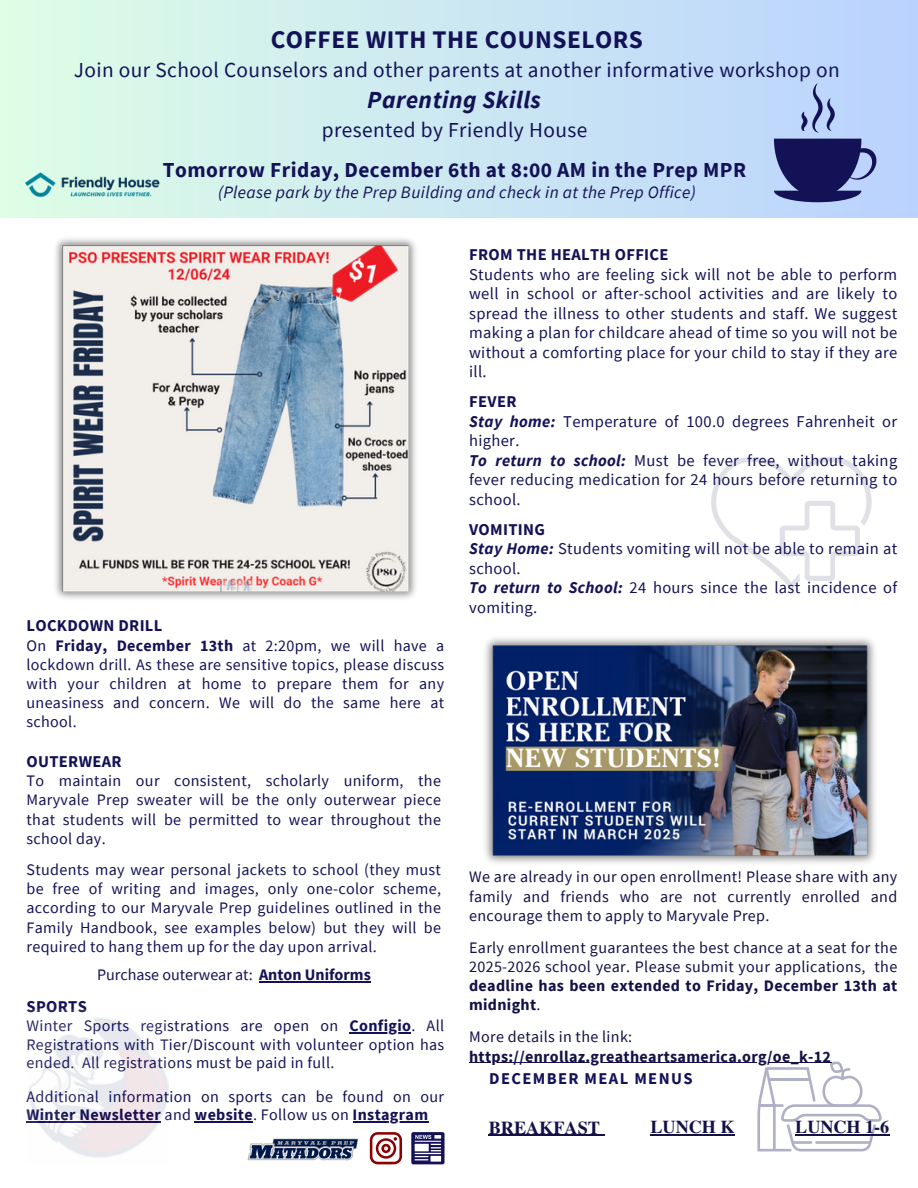
<style>
.page{position:relative;width:918px;height:1188px;background:#fff}
.page>*{position:absolute;margin:0;border:0;box-sizing:border-box;transform-origin:0 0}
.t1{font:700 25.35px "Source Sans Pro";letter-spacing:.02em;color:#141257}
.t2{font:italic 700 24.45px "Source Sans Pro";letter-spacing:.02em;color:#141257}
.t3{font:21.3px "Source Sans Pro";letter-spacing:.02em;color:#141257}
.t4{font:700 21.3px "Source Sans Pro";letter-spacing:.02em;color:#141257}
.t5{font:700 18.15px "Te X Gyre Termes";color:#131147}
.t6{font:italic 17.4px "Source Sans Pro";letter-spacing:.02em;color:#141257}
.t7{font:16.5px/19.5px "Source Sans Pro";letter-spacing:.02em;color:#141257}
.t8{font:700 16.5px "Source Sans Pro";letter-spacing:.02em;color:#141257}
.t9{font:700 16.5px "Source Sans Pro";letter-spacing:.085em;color:#141257}
.t10{font:16.05px/19.2px "Source Sans Pro";letter-spacing:.02em;color:#141257;text-align:justify}
.t11{font:16.05px/19.2px "Source Sans Pro";letter-spacing:.02em;color:#131147;text-align:justify}
.t12{font:700 16.05px "Source Sans Pro";letter-spacing:.02em;color:#131147}
.t13{font:700 16.05px "Source Sans Pro";letter-spacing:.02em;color:#141257}
.t14{font:16.05px "Source Sans Pro";color:#141257}
.s1{font-weight:700}
.s2{font-weight:400}
.s3{font-weight:700;font-style:italic}
</style>
<div class="page">
<hr style="left:489px;top:1135px;width:111px;height:1px;background:#131147">
<svg style="left:757px;top:1061px;width:125px;height:90px"></svg>
<hr style="left:651px;top:1134px;width:84px;height:1px;background:#131147">
<hr style="left:795px;top:1134px;width:94px;height:1px;background:#131147">
<hr style="left:350px;top:1032px;width:61px;height:1px;background:#141257">
<hr style="left:195px;top:1122px;width:58px;height:1px;background:#141257">
<hr style="left:353px;top:1122px;width:75px;height:1px;background:#141257">
<img style="left:27px;top:1018px;width:141px;height:139px">
<svg style="left:370px;top:1132px;width:32px;height:32px"></svg>
<svg style="left:411px;top:1132px;width:34px;height:32px"></svg>
<img style="left:247px;top:1138px;width:112px;height:23px">
<div style="left:0;top:0;width:918px;height:218px;background:linear-gradient(to right,#defee6,#bad2fe)"></div>
<svg style="left:774px;top:139px;width:104px;height:63px;background:#424784"></svg>
<svg style="left:801px;top:83px;width:34px;height:50px;background:#9baeda"></svg>
<img style="left:22px;top:170px;width:140px;height:32px">
<img style="left:55px;top:238px;width:361px;height:361px">
<hr style="left:259px;top:981px;width:112px;height:2px;background:#141257">
<svg style="left:711px;top:457px;width:161px;height:136px"></svg>
<img style="left:485px;top:638px;width:390px;height:225px">
<hr style="left:469px;top:1062px;width:362px;height:1px;background:#131147">
<p class="t1" style="left:271px;top:23px;width:374px">COFFEE WITH THE COUNSELORS</p>
<p class="t3" style="left:74px;top:56px;width:768px">Join our School Counselors and other parents at another informative workshop on</p>
<p class="t2" style="left:367px;top:84px;width:175px">Parenting Skills</p>
<p class="t3" style="left:322px;top:116px;width:267px">presented by Friendly House</p>
<p class="t4" style="left:163px;top:156px;width:585px">Tomorrow Friday, December 6th at 8:00 AM in the Prep MPR</p>
<p class="t6" style="left:218px;top:180px;width:479px">(Please park by the Prep Building and check in at the Prep Office)</p>
<h3 class="t8" style="left:27px;top:614px;width:137px">LOCKDOWN DRILL</h3>
<h3 class="t10" style="left:27px;top:636px;width:419px">On <span class="s1">Friday, December 13th</span> at 2:20pm, we will have a lockdown drill. As these are sensitive topics, please discuss with your children at home to prepare them for any uneasiness and concern. We will do the same here at school.</h3>
<p class="t8" style="left:27px;top:750px;width:97px">OUTERWEAR</p>
<p class="t10" style="left:27px;top:771px;width:416px">To maintain our consistent, scholarly uniform, the Maryvale Prep sweater will be the only outerwear piece that students will be permitted to wear throughout the school day.</p>
<p class="t10" style="left:27px;top:859px;width:416px">Students may wear personal jackets to school (they must be free of writing and images, only one-color scheme, according to our Maryvale Prep guidelines outlined in the Family Handbook, see examples below) but they will be required to hang them up for the day upon arrival.</p>
<p class="t14" style="left:97px;top:965px;width:275px">Purchase outerwear at: <span class="s1">Anton Uniforms</span></p>
<p class="t8" style="left:27px;top:996px;width:62px">SPORTS</p>
<p class="t10" style="left:27px;top:1016px;width:313px">Winter Sports registrations are open on</p>
<p class="t10" style="left:27px;top:1016px;width:419px;line-height:18.5px;text-indent:323px"><span class="s1">Configio</span>. All Registrations with Tier/Discount with volunteer option has ended. All registrations must be paid in full.</p>
<p class="t10" style="left:27px;top:1087px;width:419px">Additional information on sports can be found on our</p>
<p class="t13" style="left:27px;top:1105px;width:403px">Winter Newsletter <span class="s2">and</span> website<span class="s2">. Follow us on</span> Instagram</p>
<p class="t7" style="left:469px;top:245px;width:430px"><span class="s1">FROM THE HEALTH OFFICE<br></span>Students who are feeling sick will not be able to perform well in school or after-school activities and are likely to spread the illness to other students and staff. We suggest making a plan for childcare ahead of time so you will not be without a comforting place for your child to stay if they are ill.</p>
<p class="t7" style="left:469px;top:392px;width:430px"><span class="s1">FEVER<br></span><span class="s3">Stay home:</span> Temperature of 100.0 degrees Fahrenheit or higher.<br><span class="s3">To return to school:</span> Must be fever free, without taking fever reducing medication for 24 hours before returning to school.</p>
<h3 class="t7" style="left:469px;top:519px;width:430px"><span class="s1">VOMITING<br></span><span class="s3">Stay Home:</span> Students vomiting will not be able to remain at school.<br><span class="s3">To return to School:</span> 24 hours since the last incidence of vomiting.</h3>
<p class="t11" style="left:469px;top:867px;width:430px">We are already in our open enrollment! Please share with any family and friends who are not currently enrolled and encourage them to apply to Maryvale Prep.</p>
<p class="t11" style="left:469px;top:937px;width:430px">Early enrollment guarantees the best chance at a seat for the 2025-2026 school year. Please submit your applications, the <span class="s1">deadline has been extended to Friday, December 13th at midnight</span>.</p>
<p class="t11" style="left:469px;top:1027px;width:165px">More details in the link:</p>
<p class="t12" style="left:469px;top:1046px;width:363px">https://enrollaz.greatheartsamerica.org/oe_k-12</p>
<p class="t9" style="left:489px;top:1068px;width:205px">DECEMBER MEAL MENUS</p>
<h1 class="t5" style="left:489px;top:1113px;width:113px">BREAKFAST</h1>
<h3 class="t5" style="left:651px;top:1113px;width:85px">LUNCH K</h3>
<p class="t5" style="left:795px;top:1113px;width:96px">LUNCH 1-6</p>
</div>
